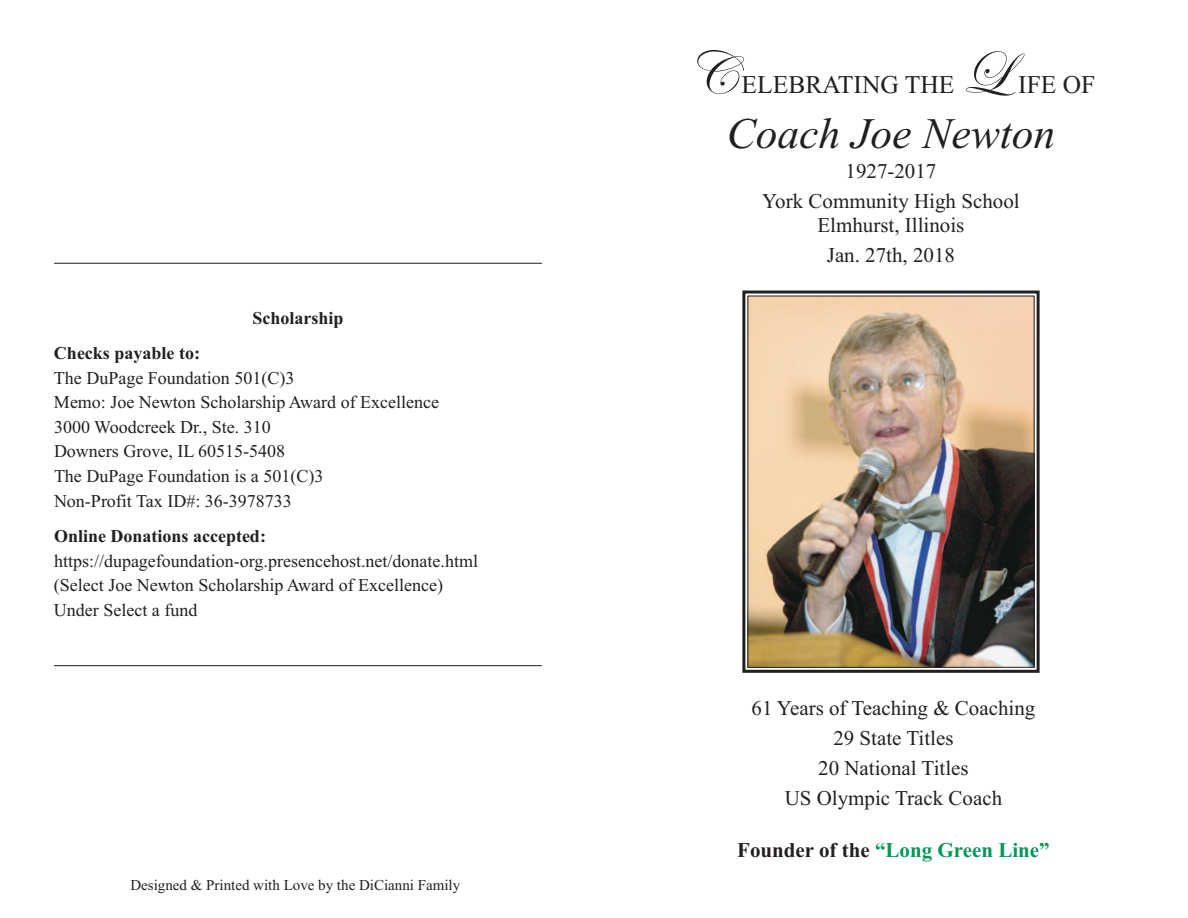
<style>
.page{position:relative;width:1188px;height:918px;background:#fff}
.page>*{position:absolute;margin:0;border:0;box-sizing:border-box;transform-origin:0 0}
.t1{font:61.5px "Edwardian Script ITC";color:#231f20}
.t2{font:italic 43.5px "Times New Roman";color:#231f20}
.t3{font:25.5px "Times New Roman";color:#231f20}
.t4{font:21px/30px "Times New Roman";color:#231f20;text-align:center}
.t5{font:700 21px "Times New Roman";color:#009856}
.t6{font:18px/24.6px "Times New Roman";color:#231f20}
.t7{font:700 18px "Times New Roman";color:#231f20}
.t8{font:15px "Times New Roman";color:#231f20}
.s1{color:#231f20}
</style>
<div class="page">
<img style="left:749px;top:298px;width:284px;height:368px">
<div style="left:742px;top:291px;width:298px;height:382px;border:3px solid #231f20"></div>
<div style="left:747px;top:296px;width:288px;height:372px;border:1px solid #231f20"></div>
<hr style="left:54px;top:263px;width:488px;height:1px;background:#231f20">
<hr style="left:54px;top:665px;width:488px;height:1px;background:#231f20">
<p class="t7" style="left:252px;top:307px;width:93px">Scholarship</p>
<p class="t7" style="left:54px;top:342px;width:148px">Checks payable to:</p>
<p class="t6" style="left:54px;top:365px;width:387px">The DuPage Foundation 501(C)3<br>Memo: Joe Newton Scholarship Award of Excellence 3000 Woodcreek Dr., Ste. 310<br>Downers Grove, IL 60515-5408<br>The DuPage Foundation is a 501(C)3<br>Non-Profit Tax ID#: 36-3978733</p>
<p class="t7" style="left:54px;top:525px;width:214px">Online Donations accepted:</p>
<p class="t6" style="left:54px;top:548px;width:426px">https://dupagefoundation-org.presencehost.net/donate.html (Select Joe Newton Scholarship Award of Excellence)<br>Under Select a fund</p>
<p class="t8" style="left:130px;top:876px;width:331px">Designed &amp; Printed with Love by the DiCianni Family</p>
<h1 class="t1" style="left:686px;top:35px;width:51px">V</h1>
<h1 class="t1" style="left:961px;top:35px;width:48px">_</h1>
<h3 class="t3" style="left:1018px;top:69px;width:79px">IFE OF</h3>
<h2 class="t2" style="left:727px;top:107px;width:330px">Coach Joe Newton</h2>
<p class="t4" style="left:762px;top:156px;width:259px">1927-2017<br>York Community High School</p>
<p class="t4" style="left:817px;top:210px;width:148px">Elmhurst, Illinois<br>Jan. 27th, 2018</p>
<h3 class="t3" style="left:742px;top:69px;width:214px">ELEBRATING THE</h3>
<p class="t4" style="left:752px;top:692px;width:285px">61 Years of Teaching &amp; Coaching<br>29 State Titles<br>20 National Titles<br>US Olympic Track Coach</p>
<p class="t5" style="left:737px;top:838px;width:314px"><span class="s1">Founder of the</span> “Long Green Line”</p>
</div>
